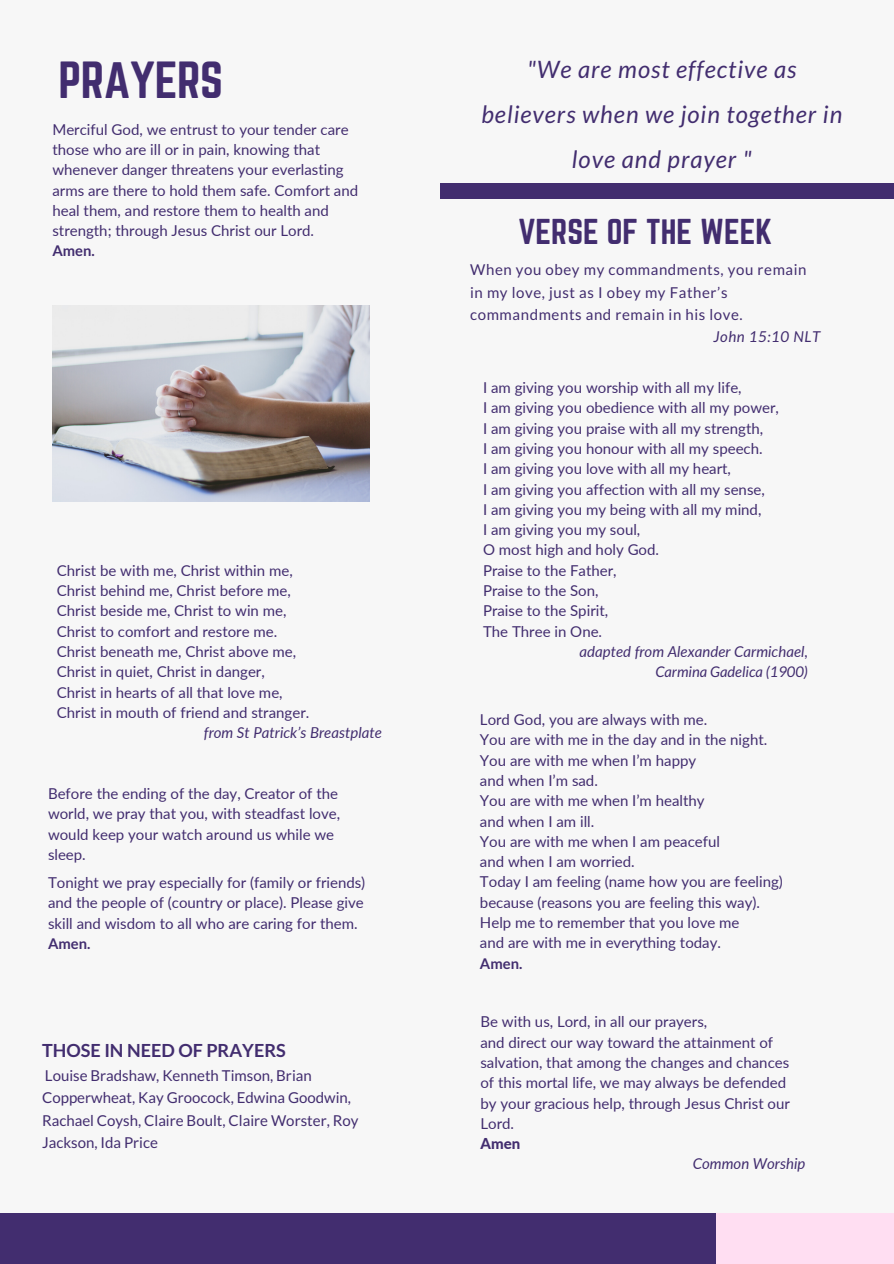
<style>
.page{position:relative;width:894px;height:1264px;background:#fff}
.page>*{position:absolute;margin:0;border:0;box-sizing:border-box;transform-origin:0 0}
.t1{font:45.75px "Norwester";letter-spacing:-.01em;color:#422d6f}
.t2{font:31.5px "Norwester";color:#422d6f}
.t3{font:italic 24px/45px "Lato";letter-spacing:.04em;color:#422d6f;text-align:center}
.t4{font:700 18px "Lato";color:#422d6f}
.t5{font:15px/20.2px "Lato";color:#422d6f}
.t6{font:15px/22.4px "Lato";letter-spacing:.04em;color:#422d6f}
.t7{font:italic 15px "Lato";color:#422d6f}
.t8{font:italic 15px "Lato";letter-spacing:.04em;color:#422d6f}
.t9{font:800 15px "Lato";color:#422d6f}
.t10{font:italic 14.7px "Lato";color:#422d6f}
.t11{font:700 14.7px "Lato";color:#422d6f}
</style>
<div class="page">
<div style="left:0;top:0;width:893px;height:1263px;background:#f7f7f7"></div>
<div style="left:0;top:1213px;width:719px;height:50px;background:#422d6f"></div>
<div style="left:716px;top:1213px;width:177px;height:50px;background:#ffdef2"></div>
<div style="left:439px;top:184px;width:454px;height:14px;background:#422d6f"></div>
<img style="left:52px;top:305px;width:317px;height:196px">
<h1 class="t1" style="left:58px;top:58px;width:166px">PRAYERS</h1>
<p class="t5" style="left:52px;top:119px;width:307px">Merciful God, we entrust to your tender care those who are ill or in pain, knowing that whenever danger threatens your everlasting arms are there to hold them safe. Comfort and heal them, and restore them to health and strength; through Jesus Christ our Lord.</p>
<p class="t11" style="left:52px;top:242px;width:44px">Amen.</p>
<p class="t5" style="left:57px;top:560px;width:254px">Christ be with me, Christ within me, Christ behind me, Christ before me, Christ beside me, Christ to win me, Christ to comfort and restore me.<br>Christ beneath me, Christ above me, Christ in quiet, Christ in danger,<br>Christ in hearts of all that love me, Christ in mouth of friend and stranger.</p>
<p class="t7" style="left:204px;top:723px;width:179px">from St Patrick’s Breastplate</p>
<p class="t5" style="left:48px;top:783px;width:293px">Before the ending of the day, Creator of the world, we pray that you, with steadfast love, would keep your watch around us while we sleep.</p>
<p class="t5" style="left:48px;top:872px;width:319px;text-align:justify">Tonight we pray especially for (family or friends) and the people of (country or place). Please give skill and wisdom to all who are caring for them.</p>
<p class="t11" style="left:48px;top:934px;width:44px">Amen.</p>
<p class="t4" style="left:42px;top:1039px;width:245px">THOSE IN NEED OF PRAYERS</p>
<p class="t5" style="left:42px;top:1063px;width:318px;line-height:22.5px">Louise Bradshaw, Kenneth Timson, Brian Copperwheat, Kay Groocock, Edwina Goodwin, Rachael Coysh, Claire Boult, Claire Worster, Roy Jackson, Ida Price</p>
<h3 class="t3" style="left:481px;top:46px;width:362px">"We are most effective as believers when we join together in love and prayer "</h3>
<h2 class="t2" style="left:518px;top:216px;width:255px">VERSE OF THE WEEK</h2>
<p class="t6" style="left:470px;top:258px;width:338px">When you obey my commandments, you remain in my love, just as I obey my Father’s commandments and remain in his love.</p>
<p class="t8" style="left:713px;top:327px;width:108px">John 15:10 NLT</p>
<p class="t5" style="left:483px;top:377px;width:297px">I am giving you worship with all my life,<br>I am giving you obedience with all my power,<br>I am giving you praise with all my strength,<br>I am giving you honour with all my speech.<br>I am giving you love with all my heart,<br>I am giving you affection with all my sense,<br>I am giving you my being with all my mind,<br>I am giving you my soul,<br>O most high and holy God.<br>Praise to the Father,<br>Praise to the Son,<br>Praise to the Spirit,<br>The Three in One.</p>
<p class="t7" style="left:579px;top:642px;width:230px">adapted from Alexander Carmichael,</p>
<p class="t10" style="left:655px;top:662px;width:154px">Carmina Gadelica (1900)</p>
<p class="t5" style="left:480px;top:709px;width:304px">Lord God, you are always with me.<br>You are with me in the day and in the night.<br>You are with me when I’m happy<br>and when I’m sad.<br>You are with me when I’m healthy<br>and when I am ill.<br>You are with me when I am peaceful<br>and when I am worried.<br>Today I am feeling (name how you are feeling) because (reasons you are feeling this way).<br>Help me to remember that you love me<br>and are with me in everything today.</p>
<p class="t11" style="left:480px;top:954px;width:44px">Amen.</p>
<p class="t5" style="left:480px;top:1011px;width:311px">Be with us, Lord, in all our prayers,<br>and direct our way toward the attainment of salvation, that among the changes and chances of this mortal life, we may always be defended by your gracious help, through Jesus Christ our Lord.</p>
<p class="t9" style="left:480px;top:1134px;width:41px">Amen</p>
<p class="t7" style="left:692px;top:1154px;width:114px">Common Worship</p>
</div>
